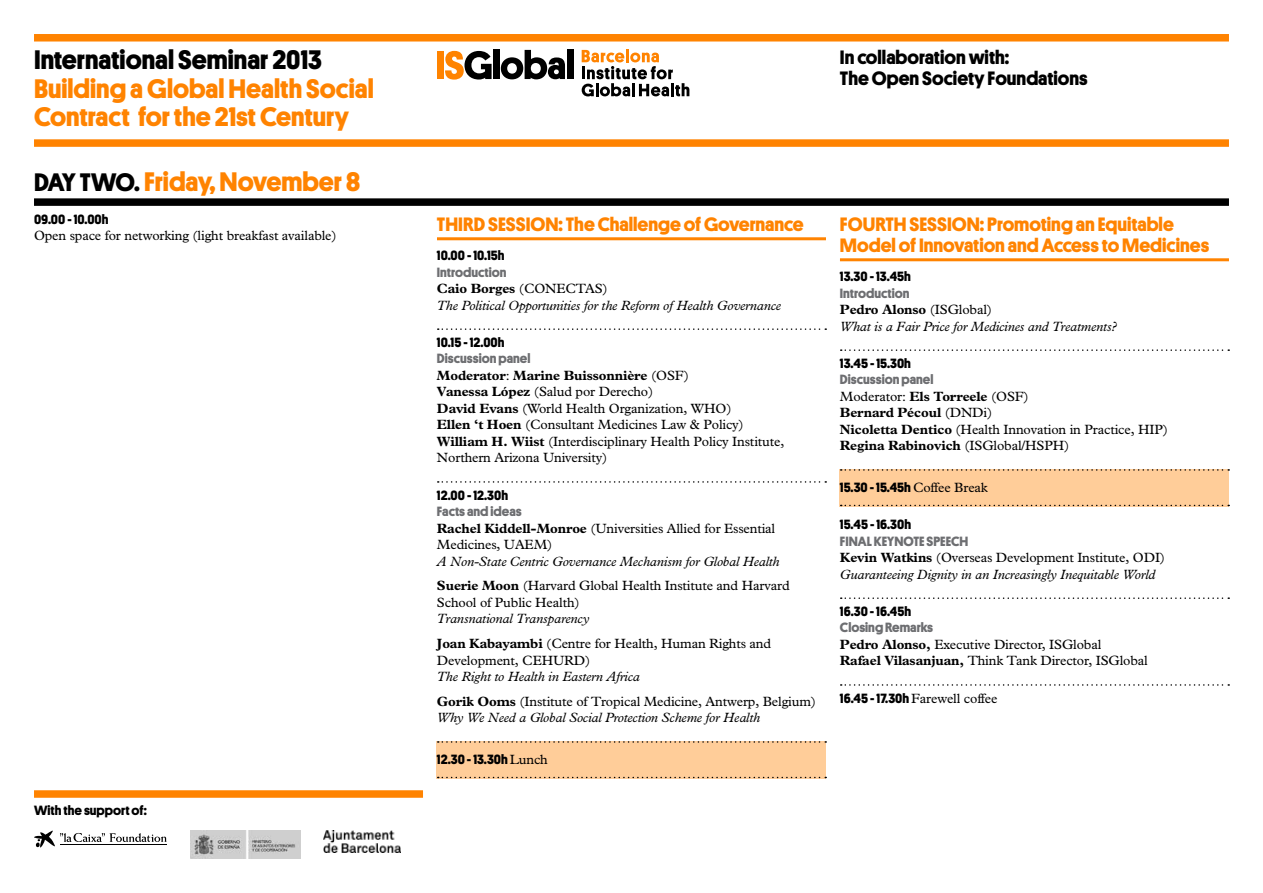
<style>
.page{position:relative;width:1263px;height:893px;background:#fff}
.page>*{position:absolute;margin:0;border:0;box-sizing:border-box;transform-origin:0 0}
.t1{font:700 27px/28.5px "Platform";color:#ff8300}
.t2{font:700 27px "Platform";color:#000}
.t3{font:700 19.5px/21px "Platform";color:#ff8300}
.t4{font:700 19.5px/21.6px "Platform";color:#000}
.t5{font:13.5px/16.5px "M Plantin";letter-spacing:-.01em;color:#000}
.t6{font:italic 13.5px/16.5px "M Plantin";letter-spacing:-.01em;color:#000}
.t7{font:700 13.5px "Platform";color:#000}
.t8{font:700 13.5px "Platform";color:#6d6e71}
.s1{font-size:25.5px;color:#000}
.s2{font-weight:700;font-style:normal}
.s3{font-style:normal}
.s4{font-weight:700}
.s5{font-style:italic}
.s6{font-family:"M Plantin";font-weight:400}
.s7{font-family:"Platform";font-weight:700}
</style>
<div class="page">
<div style="left:437px;top:741px;width:389px;height:37px;background:#ffcd99"></div>
<div style="left:840px;top:469px;width:389px;height:38px;background:#ffcd99"></div>
<div style="left:34px;top:198px;width:1195px;height:8px;background:#000"></div>
<hr style="left:437px;top:237px;width:389px;height:3px;background:#ff8300">
<svg style="left:438px;top:328px;width:388px;height:2px"></svg>
<svg style="left:438px;top:481px;width:388px;height:2px"></svg>
<svg style="left:438px;top:741px;width:388px;height:2px"></svg>
<svg style="left:438px;top:777px;width:388px;height:1px"></svg>
<hr style="left:840px;top:258px;width:389px;height:3px;background:#ff8300">
<svg style="left:841px;top:349px;width:388px;height:2px"></svg>
<svg style="left:841px;top:469px;width:388px;height:2px"></svg>
<svg style="left:841px;top:505px;width:388px;height:1px"></svg>
<svg style="left:841px;top:597px;width:388px;height:2px"></svg>
<svg style="left:841px;top:684px;width:388px;height:2px"></svg>
<div style="left:34px;top:139px;width:1195px;height:8px;background:#ff8300"></div>
<div style="left:34px;top:34px;width:1195px;height:8px;background:#ff8300"></div>
<div style="left:34px;top:790px;width:389px;height:8px;background:#ff8300"></div>
<img style="left:324px;top:831px;width:76px;height:22px">
<svg style="left:34px;top:831px;width:133px;height:16px"></svg>
<img style="left:190px;top:831px;width:110px;height:28px">
<div style="left:437px;top:51px;width:7px;height:28px;background:#ff8300"></div>
<div style="left:493px;top:50px;width:7px;height:29px;background:#000"></div>
<svg style="left:501px;top:50px;width:64px;height:29px"></svg>
<div style="left:567px;top:50px;width:6px;height:29px;background:#000"></div>
<svg style="left:445px;top:51px;width:47px;height:29px"></svg>
<svg style="left:582px;top:49px;width:107px;height:47px"></svg>
<h1 class="t2" style="left:34px;top:40px;width:290px">International Seminar 2013</h1>
<h1 class="t1" style="left:34px;top:73px;width:341px">Building a Global Health Social<br>Contract for the 21st Century</h1>
<h1 class="t1" style="left:34px;top:166px;width:328px"><span class="s1">DAY TWO.</span> Friday, November 8</h1>
<p class="t7" style="left:34px;top:209px;width:76px">09.00 - 10.00h</p>
<p class="t5" style="left:34px;top:228px;width:304px">Open space for networking (light breakfast available)</p>
<p class="t7" style="left:34px;top:800px;width:114px">With the support of:</p>
<h2 class="t4" style="left:840px;top:45px;width:249px">In collaboration with:<br>The Open Society Foundations</h2>
<h2 class="t3" style="left:437px;top:212px;width:72px">THIRD Session</h2>
<h2 class="t3" style="left:559px;top:212px;width:247px">: The Challenge of Governance</h2>
<p class="t7" style="left:437px;top:246px;width:69px">10.00 - 10.15h</p>
<p class="t8" style="left:437px;top:262px;width:71px">Introduction</p>
<p class="t6" style="left:437px;top:281px;width:345px"><span class="s2">Caio Borges</span> <span class="s3">(CONECTAS)<br></span>The Political Opportunities for the Reform of Health Governance</p>
<p class="t7" style="left:437px;top:332px;width:69px">10.15 - 12.00h</p>
<p class="t8" style="left:437px;top:349px;width:95px">Discussion panel</p>
<p class="t5" style="left:437px;top:367px;width:349px"><span class="s4">Moderator</span>: <span class="s4">Marine Buissonnière</span> (OSF)<br><span class="s4">Vanessa López</span> (Salud por Derecho)<br><span class="s4">David Evans</span> (World Health Organization, WHO)<br><span class="s4">Ellen ‘t Hoen</span> (Consultant Medicines Law &amp; Policy)<br><span class="s4">William H. Wiist</span> (Interdisciplinary Health Policy Institute, Northern Arizona University)</p>
<p class="t7" style="left:437px;top:485px;width:73px">12.00 - 12.30h</p>
<p class="t8" style="left:437px;top:502px;width:86px">Facts and ideas</p>
<p class="t5" style="left:437px;top:520px;width:340px"><span class="s4">Rachel Kiddell-Monroe</span> (Universities Allied for Essential<br>Medicines, UAEM)</p>
<p class="t6" style="left:437px;top:549px;width:354px;line-height:24.8px">A Non-State Centric Governance Mechanism for Global Health<br><span class="s2">Suerie Moon</span> <span class="s3">(Harvard Global Health Institute and Harvard</span></p>
<p class="t5" style="left:437px;top:594px;width:144px">School of Public Health)</p>
<p class="t5" style="left:437px;top:607px;width:336px;line-height:24.8px"><span class="s5">Transnational Transparency<br></span><span class="s4">Joan Kabayambi</span> (Centre for Health, Human Rights and</p>
<p class="t5" style="left:437px;top:652px;width:155px">Development, CEHURD)</p>
<p class="t5" style="left:437px;top:664px;width:381px;line-height:24.8px"><span class="s5">The Right to Health in Eastern Africa<br></span><span class="s4">Gorik Ooms</span> (Institute of Tropical Medicine, Antwerp, Belgium)</p>
<p class="t6" style="left:437px;top:710px;width:325px">Why We Need a Global Social Protection Scheme for Health</p>
<p class="t7" style="left:437px;top:749px;width:112px">12.30 - 13.30h <span class="s6">Lunch</span></p>
<h2 class="t3" style="left:840px;top:212px;width:371px">FOURTH SESSION: Promoting an Equitable<br>Model of Innovation and Access to Medicines</h2>
<p class="t7" style="left:840px;top:267px;width:72px">13.30 - 13.45h</p>
<p class="t8" style="left:840px;top:283px;width:71px">Introduction</p>
<p class="t6" style="left:840px;top:302px;width:278px"><span class="s2">Pedro Alonso</span> <span class="s3">(ISGlobal)<br></span>What is a Fair Price for Medicines and Treatments?</p>
<p class="t7" style="left:840px;top:353px;width:73px">13.45 - 15.30h</p>
<p class="t8" style="left:840px;top:370px;width:95px">Discussion panel</p>
<p class="t5" style="left:840px;top:388px;width:330px">Moderator: <span class="s4">Els Torreele</span> (OSF)<br><span class="s4">Bernard Pécoul</span> (DNDi)<br><span class="s4">Nicoletta Dentico</span> (Health Innovation in Practice, HIP)<br><span class="s4">Regina Rabinovich</span> (ISGlobal/HSPH)</p>
<p class="t7" style="left:840px;top:477px;width:149px">15.30 - 15.45h <span class="s6">Coffee Break</span></p>
<p class="t7" style="left:840px;top:515px;width:73px">15.45 - 16.30h</p>
<p class="t8" style="left:840px;top:531px;width:130px">FINAL KEYNOTE SPEECH</p>
<p class="t6" style="left:840px;top:550px;width:327px"><span class="s2">Kevin Watkins</span> <span class="s3">(Overseas Development Institute, ODI)<br></span>Guaranteeing Dignity in an Increasingly Inequitable World</p>
<p class="t7" style="left:840px;top:601px;width:73px">16.30 - 16.45h</p>
<p class="t8" style="left:840px;top:618px;width:95px">Closing Remarks</p>
<p class="t5" style="left:840px;top:636px;width:309px"><span class="s4">Pedro Alonso,</span> Executive Director, ISGlobal<br><span class="s4">Rafael Vilasanjuan,</span> Think Tank Director, ISGlobal</p>
<p class="t5" style="left:840px;top:690px;width:159px"><span class="s7">16.45 - 17.30h</span> Farewell coffee</p>
</div>
